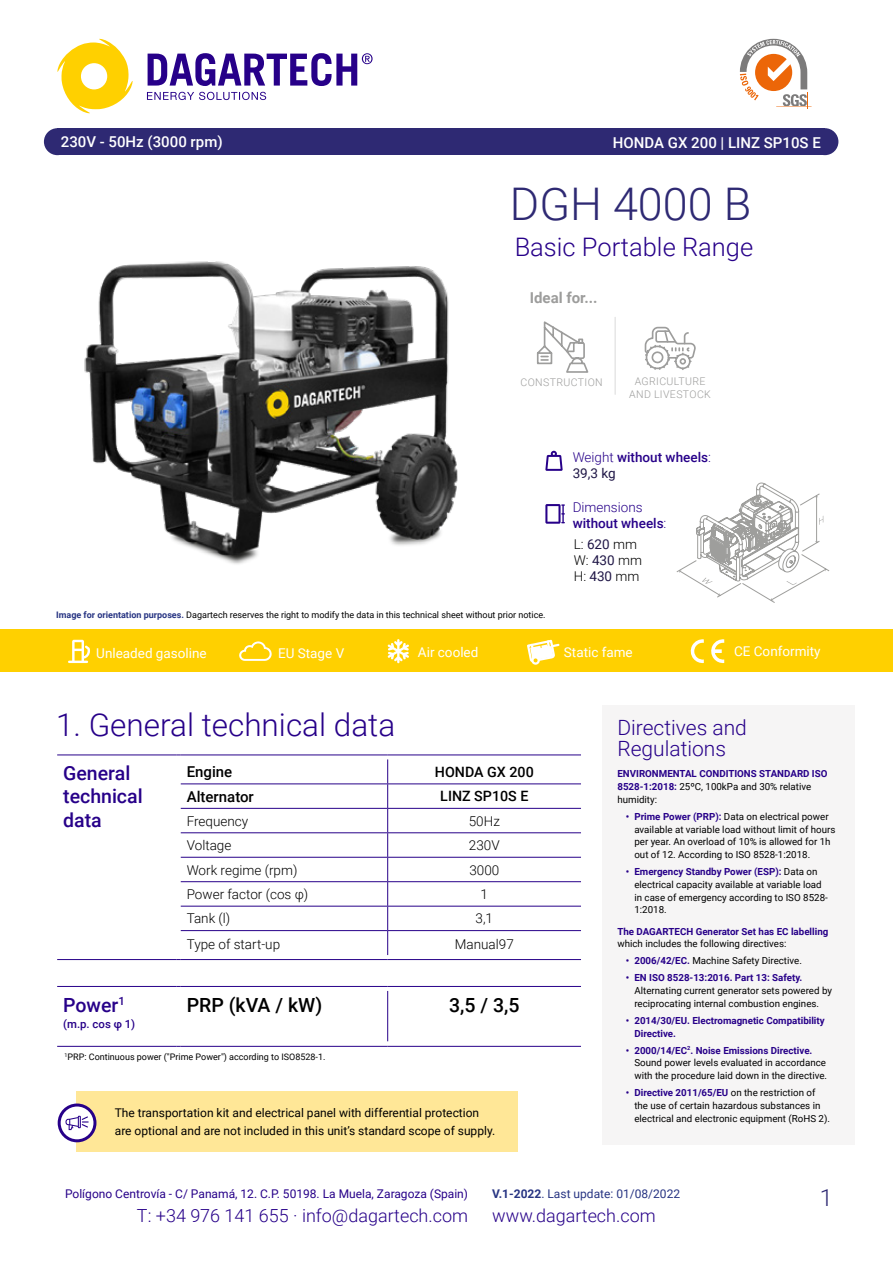
<style>
.page{position:relative;width:893px;height:1263px;background:#fff}
.page>*{position:absolute;margin:0;border:0;box-sizing:border-box;transform-origin:0 0}
.t1{font:300 45px "Roboto";color:#2e2973}
.t2{font:300 31.5px "Roboto";color:#270089}
.t3{font:300 25.5px "Roboto";color:#270089}
.t4{font:300 23.4px "Roboto";color:#2e2973}
.t5{font:300 21px/21px "Roboto";color:#270089}
.t6{font:500 19.5px/23.4px "Roboto";color:#270089}
.t7{font:500 19.5px "Roboto";color:#000}
.t8{font:300 18px "Roboto";color:#270089}
.t9{font:500 15px "Roboto";color:#fff}
.t10{font:500 15px "Roboto";color:#000}
.t11{font:700 15px "Roboto";color:#9d9d9c}
.t12{font:500 14.25px "Roboto";color:#000}
.t13{font:300 13.5px/16.2px "Roboto";color:#000}
.t14{font:13.5px "Roboto";color:#fff}
.t15{font:500 13.5px/16.2px "Roboto";color:#270089}
.t16{font:12px/18px "Roboto";color:#000}
.t17{font:12px "Roboto";color:#270089}
.t18{font:12px "Roboto";color:#283583}
.t19{font:500 11.4px "Roboto";color:#270089}
.t20{font:300 10.5px/12.6px "Roboto";letter-spacing:.035em;color:#9d9d9c;text-align:center}
.t21{font:9.75px/12.8px "Roboto";color:#000}
.t22{font:700 9.75px/12.8px "Roboto";color:#270089}
.t23{font:9px "Roboto";color:#000}
.s1{font-weight:700;color:#283583}
.s2{font-weight:300}
.s3{font-weight:400;color:#1f1646}
.s4{font-weight:400;color:#000}
.s5{font-weight:700;color:#270089}
.s6{font-weight:700}
</style>
<div class="page">
<div style="left:57px;top:128px;width:768px;height:27px;background:#2e2973"></div>
<div style="left:44px;top:128px;width:27px;height:27px;background:#2e2973;border-radius:50%"></div>
<div style="left:811px;top:128px;width:27px;height:27px;background:#2e2973;border-radius:50%"></div>
<svg style="left:740px;top:39px;width:71px;height:70px"></svg>
<svg style="left:57px;top:39px;width:76px;height:74px"></svg>
<svg style="left:148px;top:53px;width:225px;height:33px"></svg>
<svg style="left:147px;top:92px;width:119px;height:8px"></svg>
<div style="left:602px;top:705px;width:252px;height:439px;background:#f6f5f5"></div>
<img style="left:84px;top:261px;width:471px;height:303px">
<div style="left:77px;top:1091px;width:441px;height:60px;background:#ffe797"></div>
<svg style="left:59px;top:1105px;width:36px;height:36px"></svg>
<div style="left:58px;top:1103px;width:38px;height:39px;border:3px solid #270089;border-radius:50%"></div>
<svg style="left:65px;top:1116px;width:24px;height:14px"></svg>
<svg style="left:545px;top:504px;width:20px;height:20px"></svg>
<svg style="left:545px;top:451px;width:18px;height:20px"></svg>
<hr style="left:615px;top:317px;width:1px;height:77px;background:#dadada">
<hr style="left:57px;top:754px;width:119px;height:1px;background:#270089">
<hr style="left:181px;top:754px;width:207px;height:1px;background:#270089">
<hr style="left:388px;top:754px;width:193px;height:1px;background:#270089">
<hr style="left:181px;top:783px;width:207px;height:1px;background:#270089">
<hr style="left:388px;top:783px;width:193px;height:1px;background:#270089">
<hr style="left:181px;top:808px;width:207px;height:1px;background:#270089">
<hr style="left:388px;top:808px;width:193px;height:1px;background:#270089">
<hr style="left:181px;top:832px;width:207px;height:1px;background:#270089">
<hr style="left:388px;top:832px;width:193px;height:1px;background:#270089">
<hr style="left:181px;top:857px;width:207px;height:1px;background:#270089">
<hr style="left:388px;top:857px;width:193px;height:1px;background:#270089">
<hr style="left:181px;top:881px;width:207px;height:1px;background:#270089">
<hr style="left:388px;top:881px;width:193px;height:1px;background:#270089">
<hr style="left:181px;top:906px;width:207px;height:1px;background:#270089">
<hr style="left:388px;top:906px;width:193px;height:1px;background:#270089">
<hr style="left:181px;top:930px;width:207px;height:1px;background:#270089">
<hr style="left:388px;top:930px;width:193px;height:1px;background:#270089">
<svg style="left:387px;top:759px;width:1px;height:196px"></svg>
<hr style="left:181px;top:959px;width:207px;height:1px;background:#270089">
<hr style="left:388px;top:959px;width:193px;height:1px;background:#270089">
<hr style="left:57px;top:959px;width:119px;height:1px;background:#270089">
<hr style="left:57px;top:986px;width:119px;height:1px;background:#270089">
<hr style="left:181px;top:986px;width:207px;height:1px;background:#270089">
<hr style="left:388px;top:986px;width:193px;height:1px;background:#270089">
<hr style="left:387px;top:991px;width:1px;height:50px;background:#270089">
<hr style="left:181px;top:1046px;width:207px;height:1px;background:#270089">
<hr style="left:388px;top:1046px;width:193px;height:1px;background:#270089">
<hr style="left:57px;top:1046px;width:119px;height:1px;background:#270089">
<svg style="left:535px;top:319px;width:54px;height:55px"></svg>
<svg style="left:644px;top:326px;width:52px;height:44px"></svg>
<div style="left:0;top:630px;width:893px;height:42px;background:#ffd000"></div>
<svg style="left:68px;top:640px;width:22px;height:23px"></svg>
<svg style="left:388px;top:639px;width:21px;height:24px"></svg>
<svg style="left:239px;top:641px;width:33px;height:20px"></svg>
<svg style="left:711px;top:639px;width:13px;height:24px"></svg>
<svg style="left:690px;top:639px;width:14px;height:24px"></svg>
<svg style="left:527px;top:639px;width:33px;height:26px"></svg>
<svg style="left:676px;top:483px;width:154px;height:120px"></svg>
<h3 class="t9" style="left:61px;top:131px;width:163px">230V - 50Hz (3000 rpm)</h3>
<h3 class="t9" style="left:613px;top:132px;width:209px">HONDA GX 200 | LINZ SP10S E</h3>
<h1 class="t1" style="left:510px;top:173px;width:243px">DGH 4000 B</h1>
<h3 class="t3" style="left:515px;top:229px;width:240px">Basic Portable Range</h3>
<h3 class="t11" style="left:530px;top:287px;width:69px">Ideal for...</h3>
<p class="t20" style="left:520px;top:376px;width:84px">CONSTRUCTION</p>
<p class="t20" style="left:629px;top:375px;width:83px">AGRICULTURE<br>AND LIVESTOCK</p>
<p class="t23" style="left:56px;top:609px;width:491px"><span class="s1">Image for orientation purposes.</span> Dagartech reserves the right to modify the data in this technical sheet without prior notice.</p>
<h3 class="t15" style="left:573px;top:448px;width:140px"><span class="s2">Weight</span> without wheels<span class="s2">:<br></span><span class="s3">39,3 kg</span></h3>
<h3 class="t15" style="left:573px;top:498px;width:95px"><span class="s2">Dimensions </span>without wheels<span class="s2">:</span></h3>
<h3 class="t13" style="left:574px;top:535px;width:70px">L: <span class="s3">620</span> mm<br>W: <span class="s3">430</span> mm<br>H: <span class="s3">430</span> mm</h3>
<h3 class="t14" style="left:96px;top:643px;width:112px">Unleaded gasoline</h3>
<h3 class="t14" style="left:278px;top:644px;width:68px">EU Stage V</h3>
<h3 class="t14" style="left:418px;top:643px;width:62px">Air cooled</h3>
<h3 class="t14" style="left:564px;top:643px;width:70px">Static fame</h3>
<h3 class="t14" style="left:734px;top:642px;width:88px">CE Conformity</h3>
<h2 class="t2" style="left:56px;top:703px;width:341px">1. General technical data</h2>
<h3 class="t6" style="left:63px;top:761px;width:81px">General technical data</h3>
<h3 class="t10" style="left:187px;top:761px;width:47px">Engine</h3>
<h3 class="t12" style="left:435px;top:762px;width:100px">HONDA GX 200</h3>
<h3 class="t10" style="left:187px;top:786px;width:69px">Alternator</h3>
<h3 class="t12" style="left:440px;top:786px;width:90px">LINZ SP10S E</h3>
<h3 class="t13" style="left:187px;top:812px;width:63px">Frequency</h3>
<h3 class="t13" style="left:469px;top:812px;width:33px">50Hz</h3>
<h3 class="t13" style="left:187px;top:837px;width:46px">Voltage</h3>
<h3 class="t13" style="left:469px;top:837px;width:32px">230V</h3>
<h3 class="t13" style="left:187px;top:861px;width:112px">Work regime (rpm)</h3>
<h3 class="t13" style="left:469px;top:861px;width:31px">3000</h3>
<h3 class="t13" style="left:187px;top:885px;width:123px">Power factor (cos φ)</h3>
<h3 class="t13" style="left:481px;top:885px;width:9px">1</h3>
<h3 class="t13" style="left:187px;top:910px;width:45px">Tank (l)</h3>
<h3 class="t13" style="left:476px;top:910px;width:19px">3,1</h3>
<h3 class="t13" style="left:187px;top:936px;width:95px">Type of start-up</h3>
<h3 class="t13" style="left:455px;top:936px;width:60px">Manual97</h3>
<h3 class="t6" style="left:63px;top:992px;width:63px">Power<sup>1</sup></h3>
<p class="t19" style="left:63px;top:1016px;width:74px">(m.p. cos φ 1)</p>
<h3 class="t7" style="left:187px;top:991px;width:137px">PRP (kVA / kW)</h3>
<h3 class="t7" style="left:449px;top:991px;width:72px">3,5 / 3,5</h3>
<p class="t23" style="left:65px;top:1050px;width:262px"><sup>1</sup>PRP: Continuous power ("Prime Power") according to ISO8528-1.</p>
<p class="t16" style="left:115px;top:1103px;width:382px">The transportation kit and electrical panel with differential protection are optional and are not included in this unit’s standard scope of supply.</p>
<h3 class="t5" style="left:617px;top:716px;width:131px">Directives and<br>Regulations</h3>
<p class="t22" style="left:617px;top:767px;width:212px">ENVIRONMENTAL CONDITIONS STANDARD ISO<br>8528-1:2018: <span class="s4">25ºC, 100kPa and 30% relative humidity:</span></p>
<p class="t21" style="left:634px;top:810px;width:203px;text-indent:-9px"><span class="s5">• Prime Power (PRP):</span> Data on electrical power available at variable load without limit of hours per year. An overload of 10% is allowed for 1h out of 12. According to ISO 8528-1:2018.</p>
<p class="t21" style="left:634px;top:865px;width:195px;text-indent:-9px"><span class="s5">• Emergency Standby Power (ESP):</span> Data on electrical capacity available at variable load in case of emergency according to ISO 8528- 1:2018.</p>
<p class="t22" style="left:617px;top:924px;width:212px">The DAGARTECH Generator Set has EC labelling</p>
<p class="t21" style="left:617px;top:937px;width:171px">which includes the following directives:</p>
<p class="t21" style="left:626px;top:954px;width:177px"><span class="s5">• 2006/42/EC.</span> Machine Safety Directive.</p>
<p class="t22" style="left:626px;top:971px;width:178px">• EN ISO 8528-13:2016. Part 13: Safety.</p>
<p class="t21" style="left:634px;top:984px;width:199px">Alternating current generator sets powered by reciprocating internal combustion engines.</p>
<p class="t22" style="left:634px;top:1014px;width:192px;text-indent:-9px">• 2014/30/EU. Electromagnetic Compatibility<br>Directive.</p>
<p class="t21" style="left:634px;top:1043px;width:194px;text-indent:-9px"><span class="s5">• 2000/14/EC</span><sup>2</sup><span class="s5">. Noise Emissions Directive.<br></span>Sound power levels evaluated in accordance with the procedure laid down in the directive.</p>
<p class="t21" style="left:634px;top:1086px;width:197px;text-indent:-9px"><span class="s5">• Directive 2011/65/EU</span> on the restriction of the use of certain hazardous substances in electrical and electronic equipment (RoHS 2).</p>
<p class="t17" style="left:65px;top:1185px;width:405px">Polígono Centrovía - C/ Panamá, 12. C.P. 50198. La Muela, Zaragoza (Spain)</p>
<h3 class="t8" style="left:137px;top:1203px;width:333px">T: +34 976 141 655 · info@dagartech.com</h3>
<h3 class="t8" style="left:492px;top:1203px;width:165px">www.dagartech.com</h3>
<p class="t18" style="left:492px;top:1185px;width:190px"><span class="s6">V.1-2022</span>. Last update: 01/08/2022</p>
<h3 class="t4" style="left:820px;top:1182px;width:14px">1</h3>
</div>
